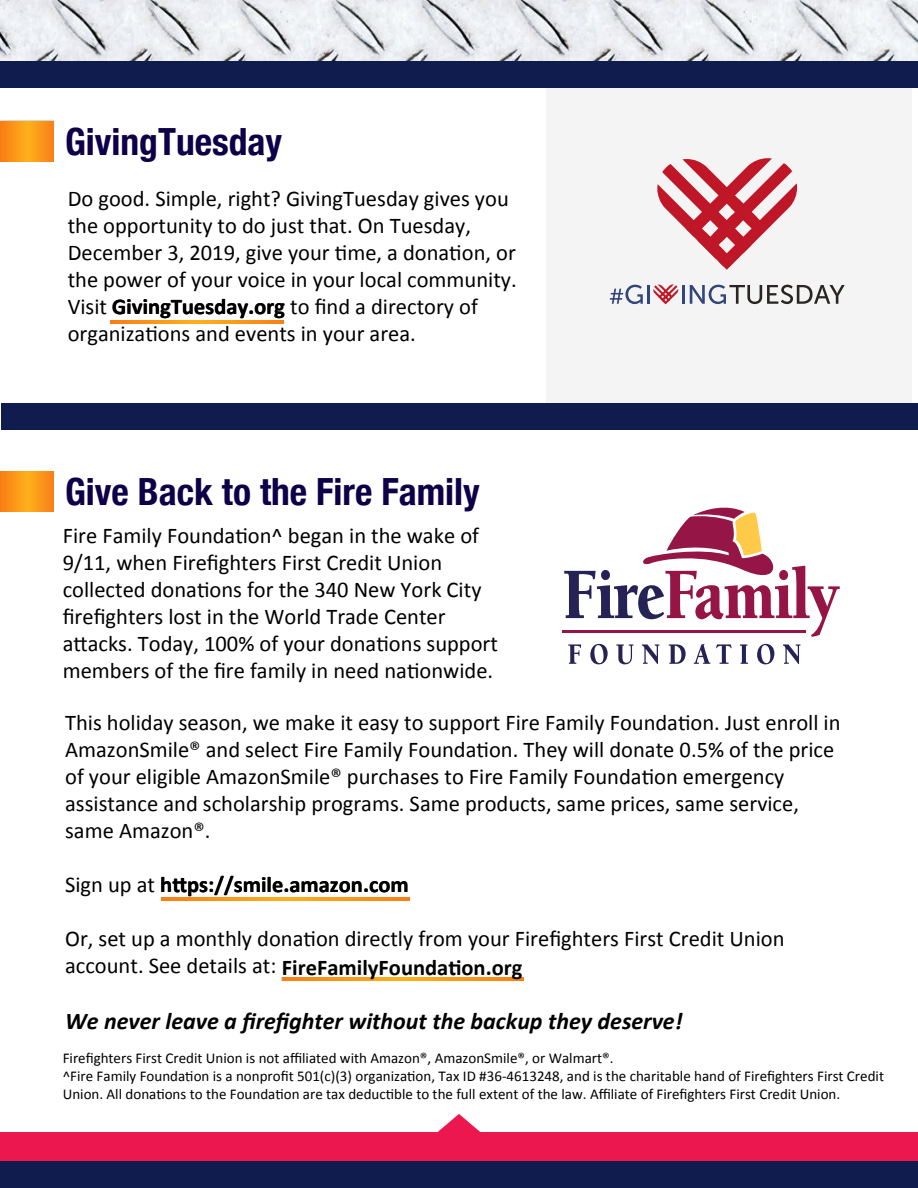
<style>
.page{position:relative;width:918px;height:1188px;background:#fff}
.page>*{position:absolute;margin:0;border:0;box-sizing:border-box;transform-origin:0 0}
.t1{font:700 condensed 37.5px "Helvetica Neue";color:#0e0048}
.t2{font:italic 700 24px "Calibri";color:#000}
.t3{font:22.5px/27px "Calibri";color:#000}
.t4{font:700 22.5px "Calibri";color:#000}
.t5{font:15px/18px "Calibri";color:#000}
.s1{font-weight:700}
</style>
<div class="page">
<div style="left:546px;top:87px;width:366px;height:322px;background:#f4f4f4"></div>
<svg style="left:0;top:121px;width:54px;height:40px;background:#fb9618"></svg>
<img style="left:0;top:0;width:918px;height:62px">
<div style="left:0;top:62px;width:918px;height:26px;background:#111c4e"></div>
<div style="left:0;top:1132px;width:918px;height:56px;background:#ed174f"></div>
<svg style="left:438px;top:1114px;width:42px;height:18px"></svg>
<div style="left:0;top:1161px;width:918px;height:27px;background:#111c4e"></div>
<div style="left:1px;top:403px;width:917px;height:27px;background:#111c4e"></div>
<svg style="left:0;top:471px;width:54px;height:41px;background:#fb9618"></svg>
<svg style="left:161px;top:897px;width:249px;height:4px"></svg>
<svg style="left:110px;top:320px;width:174px;height:4px"></svg>
<svg style="left:282px;top:977px;width:242px;height:4px"></svg>
<svg style="left:568px;top:644px;width:232px;height:20px"></svg>
<hr style="left:562px;top:630px;width:244px;height:3px;background:#941546">
<svg style="left:564px;top:507px;width:276px;height:130px"></svg>
<svg style="left:653px;top:284px;width:25px;height:20px"></svg>
<svg style="left:610px;top:285px;width:33px;height:19px"></svg>
<hr style="left:647px;top:285px;width:3px;height:19px;background:#32467c">
<hr style="left:682px;top:285px;width:3px;height:19px;background:#32467c">
<svg style="left:690px;top:285px;width:155px;height:19px"></svg>
<svg style="left:657px;top:158px;width:140px;height:112px"></svg>
<h1 class="t1" style="left:65px;top:110px;width:219px">GivingTuesday</h1>
<p class="t3" style="left:68px;top:185px;width:451px">Do good. Simple, right? GivingTuesday gives you the opportunity to do just that. On Tuesday, December 3, 2019, give your time, a donation, or the power of your voice in your local community.<br>Visit <span class="s1">GivingTuesday.org</span> to find a directory of organizations and events in your area.</p>
<h1 class="t1" style="left:65px;top:461px;width:416px">Give Back to the Fire Family</h1>
<p class="t3" style="left:63px;top:522px;width:437px">Fire Family Foundation^ began in the wake of 9/11, when Firefighters First Credit Union collected donations for the 340 New York City firefighters lost in the World Trade Center attacks. Today, 100% of your donations support members of the fire family in need nationwide.</p>
<p class="t3" style="left:65px;top:709px;width:777px">This holiday season, we make it easy to support Fire Family Foundation. Just enroll in AmazonSmile® and select Fire Family Foundation. They will donate 0.5% of the price of your eligible AmazonSmile® purchases to Fire Family Foundation emergency assistance and scholarship programs. Same products, same prices, same service, same Amazon®.</p>
<p class="t3" style="left:65px;top:871px;width:123px">Sign up at <span class="s1">t</span></p>
<p class="t3" style="left:65px;top:924px;width:721px;line-height:28.7px">Or, set up a monthly donation directly from your Firefighters First Credit Union account. See details at: <span class="s1">FireFamilyFoundation.org</span></p>
<p class="t2" style="left:65px;top:1006px;width:619px">We never leave a firefighter without the backup they deserve!</p>
<p class="t4" style="left:160px;top:870px;width:250px">https://smile.amazon.com</p>
<p class="t5" style="left:63px;top:1049px;width:823px">Firefighters First Credit Union is not affiliated with Amazon®, AmazonSmile®, or Walmart®.<br>^Fire Family Foundation is a nonprofit 501(c)(3) organization, Tax ID #36-4613248, and is the charitable hand of Firefighters First Credit<br>Union. All donations to the Foundation are tax deductible to the full extent of the law. Affiliate of Firefighters First Credit Union.</p>
</div>
